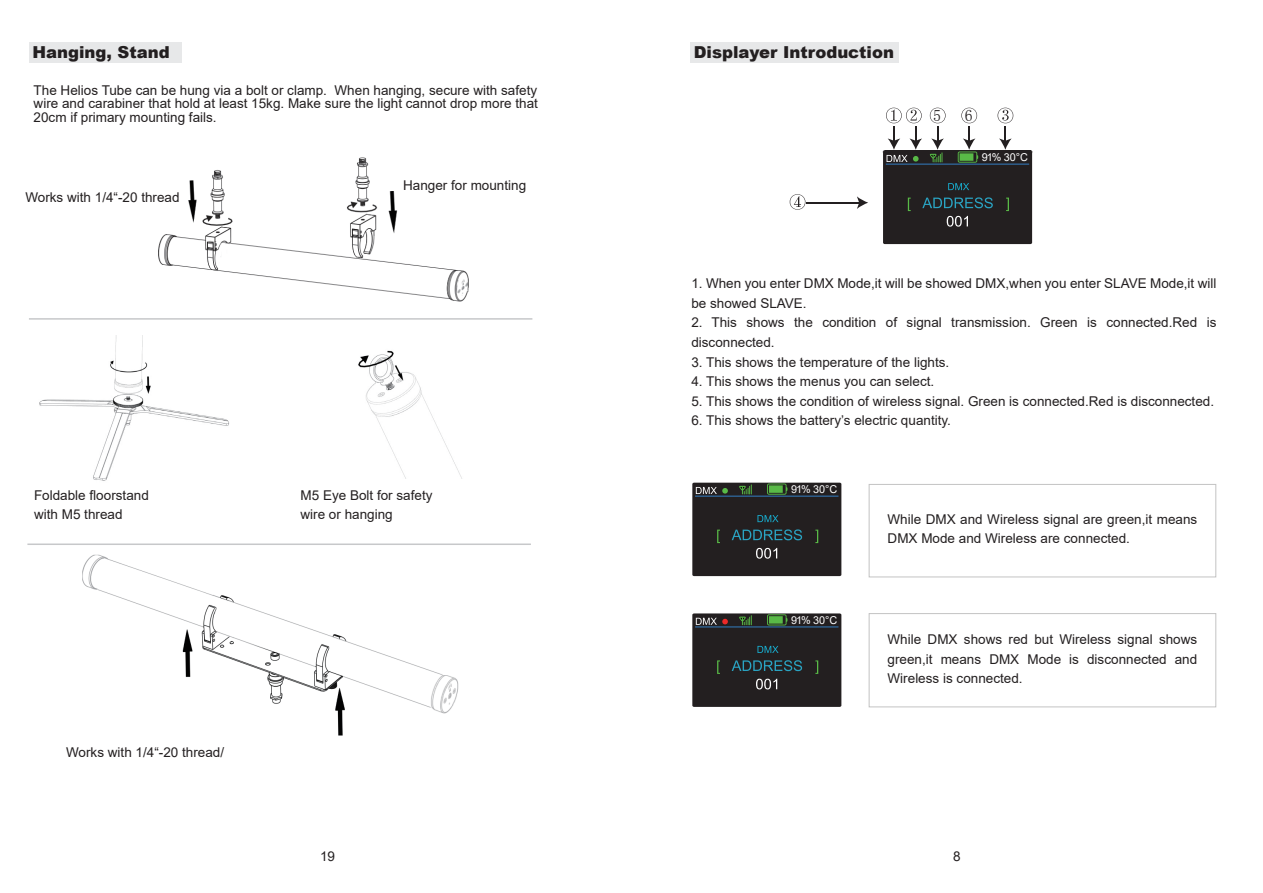
<style>
.page{position:relative;width:1263px;height:893px;background:#fff}
.page>*{position:absolute;margin:0;border:0;box-sizing:border-box;transform-origin:0 0}
.t1{font:900 16.5px "Arial";color:#231f20}
.t2{font:15.9px "You Yuan";color:#231f20}
.t3{font:13.5px/19.5px "Arial";color:#231f20}
.t4{font:10.8px "Arial";letter-spacing:-.05em;color:#fff}
</style>
<div class="page">
<div style="left:691px;top:43px;width:208px;height:20px;background:#e7e8e9"></div>
<div style="left:29px;top:43px;width:153px;height:20px;background:#e7e8e9"></div>
<div style="left:869px;top:484px;width:347px;height:93px;border:1px solid #c3c3c3"></div>
<div style="left:869px;top:613px;width:347px;height:94px;border:1px solid #c3c3c3"></div>
<div style="left:883px;top:151px;width:149px;height:93px;background:#231f20;border-radius:2px"></div>
<hr style="left:886px;top:164px;width:143px;height:1px;background:#337dc1">
<svg style="left:948px;top:183px;width:21px;height:7px"></svg>
<svg style="left:908px;top:198px;width:3px;height:13px"></svg>
<svg style="left:922px;top:197px;width:71px;height:11px"></svg>
<svg style="left:1006px;top:198px;width:3px;height:13px"></svg>
<svg style="left:947px;top:216px;width:21px;height:11px"></svg>
<svg style="left:790px;top:194px;width:15px;height:16px"></svg>
<svg style="left:997px;top:108px;width:16px;height:42px"></svg>
<hr style="left:806px;top:202px;width:54px;height:1px;background:#231f20">
<svg style="left:857px;top:196px;width:11px;height:13px"></svg>
<hr style="left:885px;top:150px;width:145px;height:1px;background:#231f20">
<svg style="left:883px;top:108px;width:39px;height:54px"></svg>
<svg style="left:929px;top:108px;width:16px;height:54px"></svg>
<svg style="left:958px;top:108px;width:20px;height:55px"></svg>
<div style="left:692px;top:483px;width:149px;height:93px;background:#231f20;border-radius:2px"></div>
<hr style="left:695px;top:496px;width:143px;height:1px;background:#337dc1">
<svg style="left:696px;top:487px;width:32px;height:7px"></svg>
<svg style="left:757px;top:515px;width:21px;height:7px"></svg>
<svg style="left:717px;top:530px;width:3px;height:13px"></svg>
<svg style="left:732px;top:529px;width:70px;height:11px"></svg>
<svg style="left:815px;top:530px;width:3px;height:13px"></svg>
<svg style="left:756px;top:548px;width:21px;height:11px"></svg>
<svg style="left:739px;top:484px;width:13px;height:10px"></svg>
<svg style="left:767px;top:483px;width:20px;height:12px"></svg>
<div style="left:692px;top:613px;width:149px;height:94px;background:#231f20;border-radius:2px"></div>
<hr style="left:695px;top:627px;width:143px;height:1px;background:#337dc1">
<svg style="left:696px;top:618px;width:32px;height:7px"></svg>
<svg style="left:757px;top:646px;width:21px;height:7px"></svg>
<svg style="left:717px;top:660px;width:3px;height:14px"></svg>
<svg style="left:732px;top:660px;width:70px;height:11px"></svg>
<svg style="left:815px;top:660px;width:3px;height:14px"></svg>
<svg style="left:756px;top:679px;width:21px;height:10px"></svg>
<svg style="left:739px;top:615px;width:13px;height:10px"></svg>
<svg style="left:767px;top:614px;width:20px;height:11px"></svg>
<img style="left:158px;top:157px;width:311px;height:145px">
<img style="left:39px;top:335px;width:190px;height:146px">
<img style="left:358px;top:350px;width:104px;height:129px">
<img style="left:82px;top:554px;width:377px;height:182px">
<hr style="left:29px;top:318px;width:503px;height:2px;background:#c7c8ca">
<hr style="left:27px;top:543px;width:504px;height:2px;background:#c7c8ca">
<p class="t1" style="left:32px;top:40px;width:139px">Hanging, Stand</p>
<p class="t1" style="left:694px;top:40px;width:202px">Displayer Introduction</p>
<p class="t3" style="left:34px;top:83px;width:506px;line-height:13.5px;text-align:justify">The Helios Tube can be hung via a bolt or clamp. When hanging, secure with safety wire and carabiner that hold at least 15kg. Make sure the light cannot drop more that 20cm if primary mounting fails.</p>
<p class="t3" style="left:25px;top:188px;width:156px">Works with 1/4“-20 thread</p>
<p class="t3" style="left:403px;top:175px;width:125px">Hanger for mounting</p>
<p class="t2" style="left:933px;top:108px;width:9px">5</p>
<p class="t2" style="left:965px;top:108px;width:9px">6</p>
<p class="t4" style="left:982px;top:150px;width:48px">91% 30°C</p>
<p class="t3" style="left:34px;top:485px;width:116px">Foldable floorstand with M5 thread</p>
<p class="t3" style="left:66px;top:742px;width:160px">Works with 1/4“-20 thread/</p>
<p class="t3" style="left:300px;top:485px;width:134px">M5 Eye Bolt for safety wire or hanging</p>
<p class="t3" style="left:691px;top:274px;width:527px">1. When you enter DMX Mode,it will be showed DMX,when you enter SLAVE Mode,it will be showed SLAVE.</p>
<p class="t3" style="left:691px;top:313px;width:527px">2. This shows the condition of signal transmission. Green is connected.Red is disconnected.</p>
<p class="t3" style="left:691px;top:352px;width:259px">3. This shows the temperature of the lights.</p>
<p class="t3" style="left:691px;top:371px;width:244px">4. This shows the menus you can select.</p>
<p class="t3" style="left:691px;top:391px;width:524px">5. This shows the condition of wireless signal. Green is connected.Red is disconnected.</p>
<p class="t3" style="left:691px;top:410px;width:261px">6. This shows the battery’s electric quantity.</p>
<p class="t4" style="left:791px;top:482px;width:48px">91% 30°C</p>
<p class="t4" style="left:791px;top:612px;width:48px">91% 30°C</p>
<p class="t3" style="left:887px;top:509px;width:311px">While DMX and Wireless signal are green,it means<br>DMX Mode and Wireless are connected.</p>
<p class="t3" style="left:887px;top:630px;width:311px;text-align:justify">While DMX shows red but Wireless signal shows green,it means DMX Mode is disconnected and Wireless is connected.</p>
<p class="t3" style="left:320px;top:846px;width:17px">19</p>
<p class="t3" style="left:953px;top:846px;width:9px">8</p>
</div>
